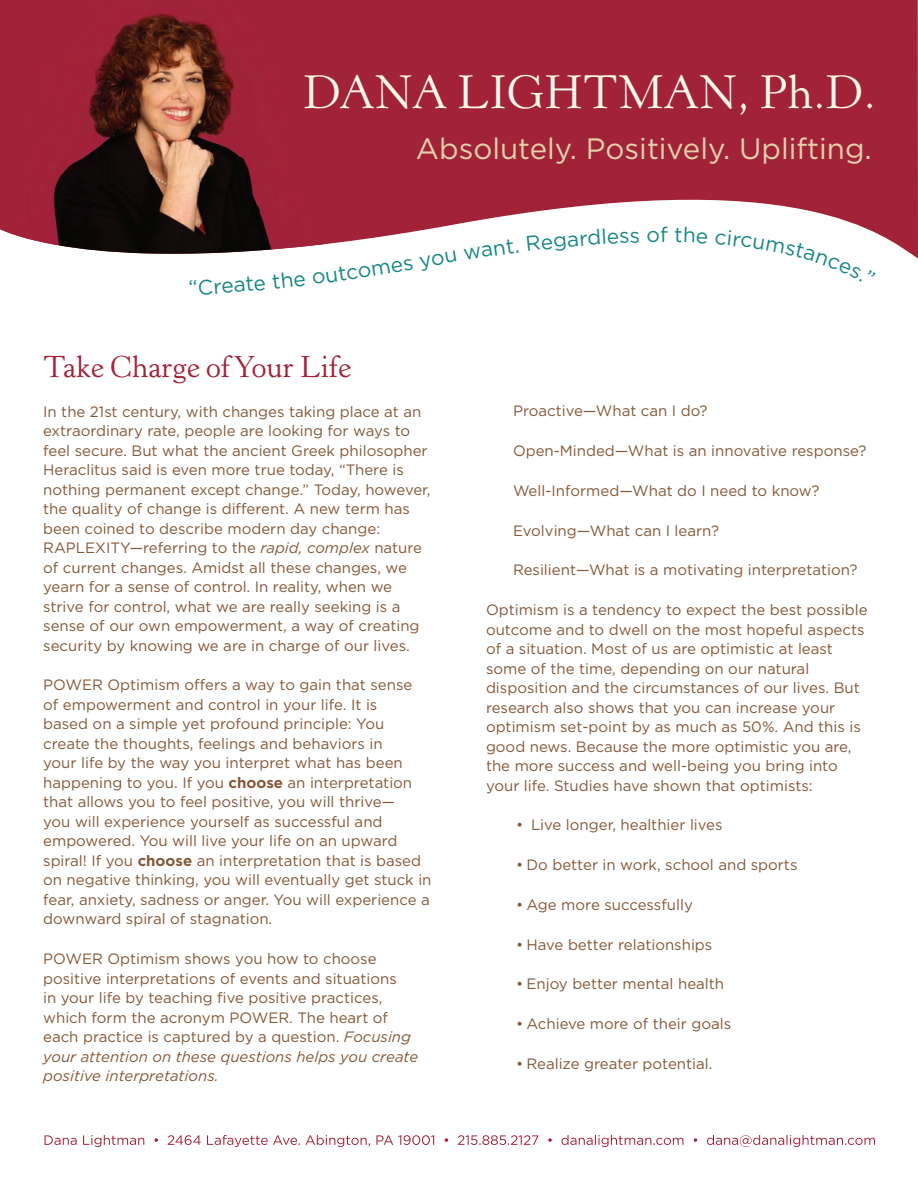
<style>
.page{position:relative;width:918px;height:1188px;background:#fff}
.page>*{position:absolute;margin:0;border:0;box-sizing:border-box;transform-origin:0 0}
.t1{font:46.5px "Horley Old Style";color:#fef7ec}
.t2{font:30px "Horley Old Style";color:#a22338}
.t3{font:29.4px "Gotham";color:#e4d1ac}
.t4{font:21px "Gotham";color:#1a8786}
.t5{font:15px/19.5px "Gotham";color:#855838}
.s1{font-style:italic}
.s2{font-weight:700}
</style>
<div class="page">
<svg style="left:324px;top:0;width:594px;height:259px;background:#ac3b4e"></svg>
<img style="left:0;top:0;width:324px;height:254px">
<svg style="left:45px;top:1135px;width:830px;height:12px"></svg>
<svg style="left:464px;top:239px;width:55px;height:20px"></svg>
<svg style="left:527px;top:228px;width:112px;height:23px"></svg>
<svg style="left:648px;top:231px;width:11px;height:12px"></svg>
<svg style="left:675px;top:227px;width:33px;height:17px"></svg>
<svg style="left:715px;top:230px;width:147px;height:29px"></svg>
<h1 class="t1" style="left:303px;top:64px;width:574px">dana Lightman, Ph.D.</h1>
<h3 class="t3" style="left:416px;top:132px;width:457px">Absolutely. Positively. Uplifting.</h3>
<h3 class="t4" style="left:389px;top:254px;width:69px;rotate:-10deg">es you</h3>
<h3 class="t4" style="left:660px;top:223px;width:9px">f</h3>
<h2 class="t2" style="left:43px;top:349px;width:310px">Take Charge of Your Life</h2>
<p class="t5" style="left:43px;top:401px;width:389px">In the 21st century, with changes taking place at an extraordinary rate, people are looking for ways to feel secure. But what the ancient Greek philosopher Heraclitus said is even more true today, “There is nothing permanent except change.” Today, however, the quality of change is different. A new term has been coined to describe modern day change:<br>RAPLEXITY—referring to the <span class="s1">rapid, complex</span> nature of current changes. Amidst all these changes, we yearn for a sense of control. In reality, when we strive for control, what we are really seeking is a sense of our own empowerment, a way of creating security by knowing we are in charge of our lives.</p>
<p class="t5" style="left:43px;top:675px;width:390px">POWER Optimism offers a way to gain that sense<br>of empowerment and control in your life. It is<br>based on a simple yet profound principle: You create the thoughts, feelings and behaviors in<br>your life by the way you interpret what has been happening to you. If you <span class="s2">choose</span> an interpretation that allows you to feel positive, you will thrive—<br>you will experience yourself as successful and empowered. You will live your life on an upward spiral! If you <span class="s2">choose</span> an interpretation that is based on negative thinking, you will eventually get stuck in fear, anxiety, sadness or anger. You will experience a downward spiral of stagnation.</p>
<p class="t5" style="left:43px;top:949px;width:377px">POWER Optimism shows you how to choose positive interpretations of events and situations<br>in your life by teaching five positive practices, which form the acronym POWER. The heart of each practice is captured by a question. <span class="s1">Focusing your attention on these questions helps you create positive interpretations.</span></p>
<p class="t5" style="left:513px;top:401px;width:196px">Proactive—What can I do?</p>
<p class="t5" style="left:513px;top:441px;width:355px">Open-Minded—What is an innovative response?</p>
<p class="t5" style="left:513px;top:481px;width:308px">Well-Informed—What do I need to know?</p>
<p class="t5" style="left:513px;top:520px;width:208px">Evolving—What can I learn?</p>
<p class="t5" style="left:513px;top:560px;width:346px">Resilient—What is a motivating interpretation?</p>
<p class="t5" style="left:486px;top:600px;width:383px">Optimism is a tendency to expect the best possible outcome and to dwell on the most hopeful aspects of a situation. Most of us are optimistic at least some of the time, depending on our natural disposition and the circumstances of our lives. But research also shows that you can increase your optimism set-point by as much as 50%. And this is good news. Because the more optimistic you are, the more success and well-being you bring into your life. Studies have shown that optimists:</p>
<p class="t5" style="left:516px;top:815px;width:208px">• Live longer, healthier lives</p>
<p class="t5" style="left:516px;top:855px;width:283px">• Do better in work, school and sports</p>
<p class="t5" style="left:516px;top:895px;width:178px">• Age more successfully</p>
<p class="t5" style="left:516px;top:934px;width:198px">• Have better relationships</p>
<p class="t5" style="left:516px;top:974px;width:210px">• Enjoy better mental health</p>
<p class="t5" style="left:516px;top:1014px;width:217px">• Achieve more of their goals</p>
<p class="t5" style="left:516px;top:1054px;width:198px">• Realize greater potential.</p>
</div>
